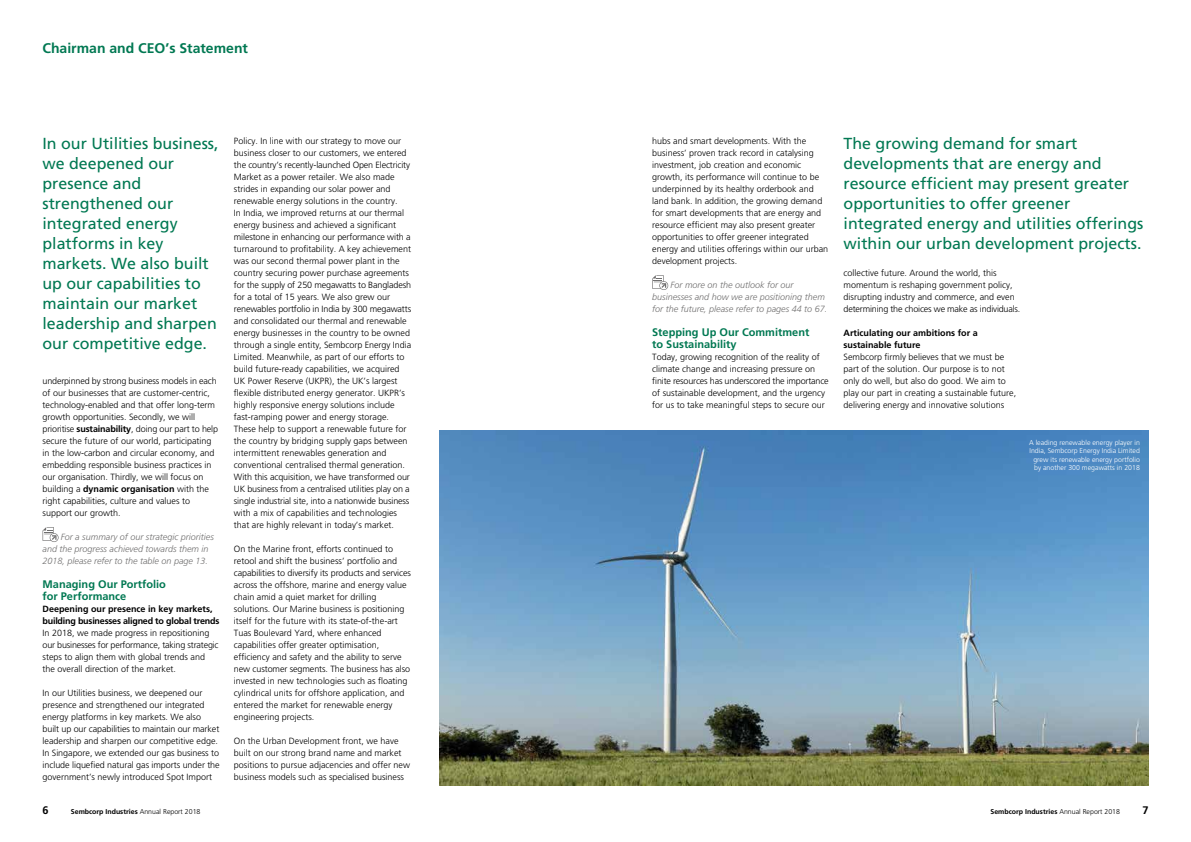
<style>
.page{position:relative;width:1191px;height:842px;background:#fff}
.page>*{position:absolute;margin:0;border:0;box-sizing:border-box;transform-origin:0 0}
.t1{font:16px/20px "Frutiger";color:#007852}
.t2{font:700 14px "Frutiger";color:#007852}
.t3{font:700 11px/12px "Frutiger";color:#007852}
.t4{font:700 11px "Frutiger";color:#000}
.t5{font:300 9px/12px "Frutiger";color:#000}
.t6{font:italic 300 9px/12px "Frutiger";color:#706f6f}
.t7{font:700 9px/12px "Frutiger";letter-spacing:-.025em;color:#000}
.t8{font:700 9px/12px "Frutiger";color:#000}
.t9{font:300 7px/8.5px "Frutiger";color:#fff;text-align:right}
.t10{font:700 7px "Frutiger";color:#000}
.s1{font-weight:700}
.s2{font-weight:300}
</style>
<div class="page">
<svg style="left:652px;top:275px;width:16px;height:15px"></svg>
<img style="left:439px;top:431px;width:709px;height:354px">
<svg style="left:43px;top:527px;width:16px;height:15px"></svg>
<h2 class="t2" style="left:43px;top:40px;width:207px">Chairman and CEO’s Statement</h2>
<h1 class="t1" style="left:43px;top:133px;width:178px">In our Utilities business, we deepened our presence and strengthened our integrated energy platforms in key markets. We also built up our capabilities to maintain our market leadership and sharpen our competitive edge.</h1>
<p class="t5" style="left:43px;top:375px;width:177px">underpinned by strong business models in each of our businesses that are customer-centric, technology-enabled and that offer long-term growth opportunities. Secondly, we will prioritise <span class="s1">sustainability</span>, doing our part to help secure the future of our world, participating in the low-carbon and circular economy, and embedding responsible business practices in our organisation. Thirdly, we will focus on building a <span class="s1">dynamic organisation</span> with the right capabilities, culture and values to support our growth.</p>
<p class="t6" style="left:43px;top:531px;width:173px;text-indent:18px">For a summary of our strategic priorities and the progress achieved towards them in<br>2018, please refer to the table on page 13.</p>
<p class="t3" style="left:43px;top:578px;width:125px">Managing Our Portfolio for Performance</p>
<p class="t7" style="left:43px;top:603px;width:178px">Deepening our presence in key markets, building businesses aligned to global trends</p>
<p class="t5" style="left:43px;top:627px;width:178px">In 2018, we made progress in repositioning our businesses for performance, taking strategic steps to align them with global trends and the overall direction of the market.</p>
<p class="t5" style="left:43px;top:687px;width:179px">In our Utilities business, we deepened our presence and strengthened our integrated energy platforms in key markets. We also built up our capabilities to maintain our market leadership and sharpen our competitive edge.<br>In Singapore, we extended our gas business to include liquefied natural gas imports under the government’s newly introduced Spot Import</p>
<p class="t5" style="left:234px;top:135px;width:179px">Policy. In line with our strategy to move our business closer to our customers, we entered the country’s recently-launched Open Electricity Market as a power retailer. We also made strides in expanding our solar power and renewable energy solutions in the country.<br>In India, we improved returns at our thermal energy business and achieved a significant milestone in enhancing our performance with a turnaround to profitability. A key achievement was our second thermal power plant in the country securing power purchase agreements for the supply of 250 megawatts to Bangladesh for a total of 15 years. We also grew our renewables portfolio in India by 300 megawatts and consolidated our thermal and renewable energy businesses in the country to be owned through a single entity, Sembcorp Energy India Limited. Meanwhile, as part of our efforts to build future-ready capabilities, we acquired UK Power Reserve (UKPR), the UK’s largest flexible distributed energy generator. UKPR’s highly responsive energy solutions include fast-ramping power and energy storage.<br>These help to support a renewable future for the country by bridging supply gaps between intermittent renewables generation and conventional centralised thermal generation.<br>With this acquisition, we have transformed our UK business from a centralised utilities play on a single industrial site, into a nationwide business with a mix of capabilities and technologies that are highly relevant in today’s market.</p>
<p class="t5" style="left:234px;top:543px;width:178px">On the Marine front, efforts continued to retool and shift the business’ portfolio and capabilities to diversify its products and services across the offshore, marine and energy value chain amid a quiet market for drilling solutions. Our Marine business is positioning itself for the future with its state-of-the-art Tuas Boulevard Yard, where enhanced capabilities offer greater optimisation, efficiency and safety and the ability to serve new customer segments. The business has also invested in new technologies such as floating cylindrical units for offshore application, and entered the market for renewable energy engineering projects.</p>
<p class="t5" style="left:234px;top:735px;width:178px">On the Urban Development front, we have built on our strong brand name and market positions to pursue adjacencies and offer new business models such as specialised business</p>
<p class="t5" style="left:652px;top:135px;width:178px">hubs and smart developments. With the business’ proven track record in catalysing investment, job creation and economic growth, its performance will continue to be underpinned by its healthy orderbook and land bank. In addition, the growing demand for smart developments that are energy and resource efficient may also present greater opportunities to offer greener integrated energy and utilities offerings within our urban development projects.</p>
<p class="t6" style="left:652px;top:279px;width:177px;text-indent:18px">For more on the outlook for our businesses and how we are positioning them for the future, please refer to pages 44 to 67.</p>
<p class="t3" style="left:652px;top:326px;width:159px">Stepping Up Our Commitment to Sustainability</p>
<p class="t5" style="left:652px;top:351px;width:178px">Today, growing recognition of the reality of climate change and increasing pressure on finite resources has underscored the importance of sustainable development, and the urgency for us to take meaningful steps to secure our</p>
<h1 class="t1" style="left:843px;top:133px;width:301px">The growing demand for smart developments that are energy and resource efficient may present greater opportunities to offer greener integrated energy and utilities offerings within our urban development projects.</h1>
<p class="t5" style="left:843px;top:267px;width:178px">collective future. Around the world, this momentum is reshaping government policy, disrupting industry and commerce, and even determining the choices we make as individuals.</p>
<p class="t8" style="left:843px;top:327px;width:136px">Articulating our ambitions for a sustainable future</p>
<p class="t5" style="left:843px;top:351px;width:174px">Sembcorp firmly believes that we must be part of the solution. Our purpose is to not only do well, but also do good. We aim to play our part in creating a sustainable future, delivering energy and innovative solutions</p>
<p class="t9" style="left:1029px;top:438px;width:112px">A leading renewable energy player in India, Sembcorp Energy India Limited grew its renewable energy portfolio by another 300 megawatts in 2018</p>
<p class="t4" style="left:43px;top:803px;width:8px">6</p>
<p class="t10" style="left:71px;top:807px;width:131px">Sembcorp Industries <span class="s2">Annual Report 2018</span></p>
<p class="t10" style="left:990px;top:807px;width:131px">Sembcorp Industries <span class="s2">Annual Report 2018</span></p>
<p class="t4" style="left:1142px;top:803px;width:8px">7</p>
</div>
